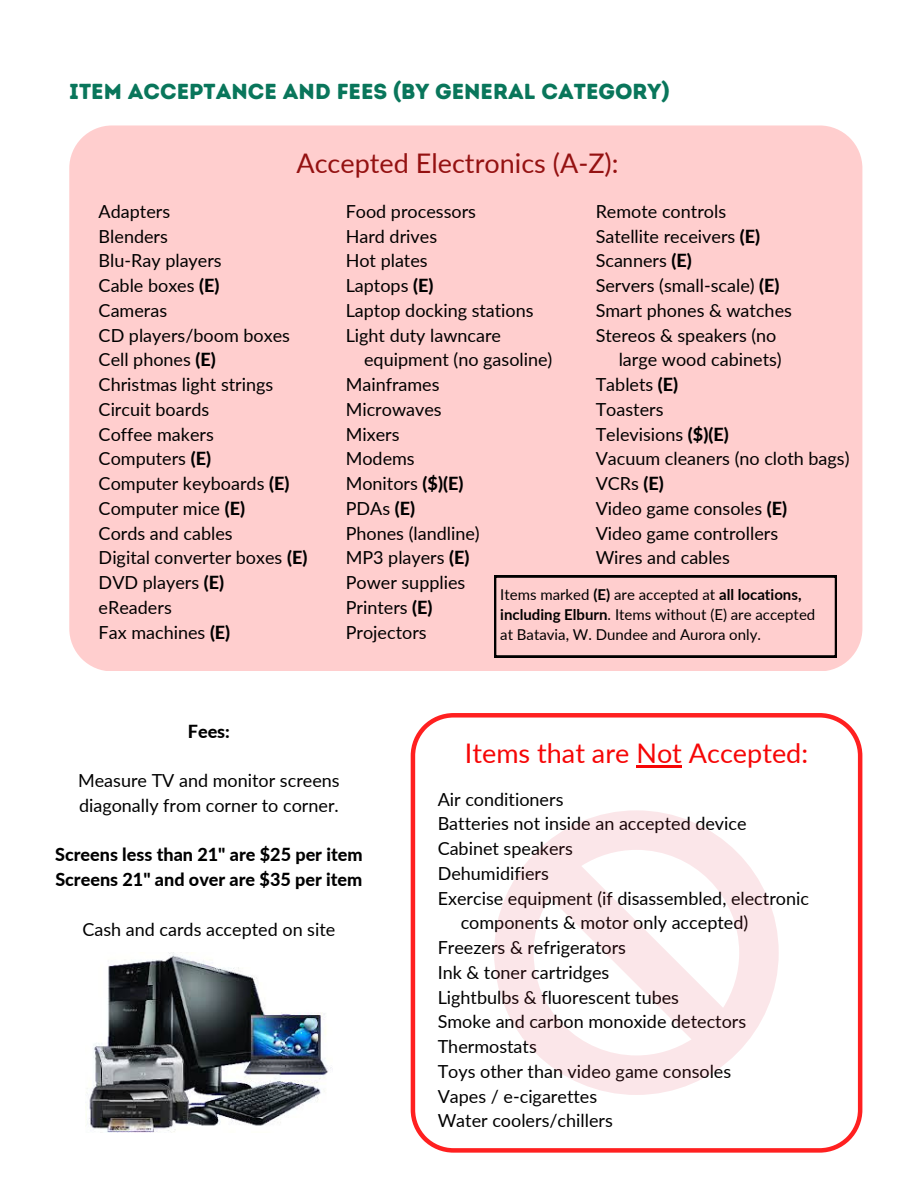
<style>
.page{position:relative;width:918px;height:1188px;background:#fff}
.page>*{position:absolute;margin:0;border:0;box-sizing:border-box;transform-origin:0 0}
.t1{font:27px "Lato";color:#941111}
.t2{font:27px "Lato";color:#f60606}
.t3{font:21.75px "Intro Rust Base";color:#09765b}
.t4{font:18px/24.8px "Lato";color:#000}
.t5{font:800 18px/24.8px "Lato";color:#000}
.t6{font:15px/20.2px "Lato";color:#000}
.s1{font-weight:800}
.s2{font-weight:700}
</style>
<div class="page">
<div style="left:69px;top:125px;width:793px;height:546px;background:#ffcece"></div>
<svg style="left:411px;top:713px;width:451px;height:440px"></svg>
<svg style="left:494px;top:810px;width:285px;height:285px"></svg>
<img style="left:86px;top:953px;width:246px;height:180px">
<div style="left:494px;top:576px;width:343px;height:81px;background:#ffcece"></div>
<hr style="left:636px;top:765px;width:46px;height:2px;background:#f60606">
<h3 class="t3" style="left:69px;top:78px;width:602px">ITEM ACCEPTANCE AND FEES (BY GENERAL CATEGORY)</h3>
<h4 class="t1" style="left:296px;top:146px;width:324px">Accepted Electronics (A-Z):</h4>
<h4 class="t4" style="left:99px;top:198px;width:210px">Adapters<br>Blenders<br>Blu-Ray players<br>Cable boxes <span class="s1">(E)<br></span>Cameras<br>CD players/boom boxes<br>Cell phones <span class="s1">(E)<br></span>Christmas light strings<br>Circuit boards<br>Coffee makers<br>Computers <span class="s1">(E)<br></span>Computer keyboards <span class="s1">(E)<br></span>Computer mice <span class="s1">(E)<br></span>Cords and cables<br>Digital converter boxes <span class="s1">(E)<br></span>DVD players <span class="s1">(E)<br></span>eReaders<br>Fax machines <span class="s1">(E)</span></h4>
<p class="t4" style="left:346px;top:198px;width:132px">Food processors</p>
<h4 class="t4" style="left:596px;top:198px;width:132px">Remote controls</h4>
<h4 class="t4" style="left:596px;top:223px;width:166px">Satellite receivers <span class="s1">(E)</span></h4>
<h4 class="t4" style="left:596px;top:248px;width:98px">Scanners <span class="s1">(E)</span></h4>
<h4 class="t4" style="left:596px;top:273px;width:185px">Servers (small-scale) <span class="s1">(E)</span></h4>
<h4 class="t4" style="left:596px;top:297px;width:198px">Smart phones &amp; watches</h4>
<h4 class="t4" style="left:596px;top:322px;width:182px">Stereos &amp; speakers (no</h4>
<h4 class="t4" style="left:619px;top:347px;width:164px">large wood cabinets)</h4>
<h4 class="t4" style="left:596px;top:372px;width:84px">Tablets <span class="s1">(E)</span></h4>
<h4 class="t4" style="left:596px;top:396px;width:69px">Toasters</h4>
<h4 class="t4" style="left:596px;top:421px;width:135px">Televisions <span class="s1">($)(E)</span></h4>
<h4 class="t4" style="left:596px;top:446px;width:255px">Vacuum cleaners (no cloth bags)</h4>
<h4 class="t4" style="left:596px;top:471px;width:70px">VCRs <span class="s1">(E)</span></h4>
<h4 class="t4" style="left:596px;top:495px;width:193px">Video game consoles <span class="s1">(E)</span></h4>
<h4 class="t4" style="left:596px;top:520px;width:184px">Video game controllers</h4>
<h4 class="t4" style="left:596px;top:545px;width:136px">Wires and cables</h4>
<p class="t4" style="left:346px;top:223px;width:93px">Hard drives</p>
<p class="t4" style="left:346px;top:248px;width:84px">Hot plates</p>
<p class="t4" style="left:346px;top:273px;width:89px">Laptops <span class="s1">(E)</span></p>
<p class="t4" style="left:346px;top:297px;width:189px">Laptop docking stations</p>
<p class="t4" style="left:346px;top:322px;width:157px">Light duty lawncare</p>
<p class="t4" style="left:364px;top:347px;width:190px">equipment (no gasoline)</p>
<p class="t4" style="left:346px;top:372px;width:95px">Mainframes</p>
<p class="t4" style="left:346px;top:396px;width:98px">Microwaves</p>
<p class="t4" style="left:346px;top:421px;width:55px">Mixers</p>
<p class="t4" style="left:346px;top:446px;width:71px">Modems</p>
<p class="t4" style="left:346px;top:471px;width:119px">Monitors <span class="s1">($)(E)</span></p>
<p class="t4" style="left:346px;top:495px;width:71px">PDAs <span class="s1">(E)</span></p>
<p class="t4" style="left:346px;top:520px;width:136px">Phones (landline)</p>
<p class="t4" style="left:346px;top:545px;width:125px">MP3 players <span class="s1">(E)</span></p>
<p class="t4" style="left:346px;top:570px;width:121px">Power supplies</p>
<p class="t4" style="left:346px;top:594px;width:88px">Printers <span class="s1">(E)</span></p>
<p class="t4" style="left:346px;top:619px;width:82px">Projectors</p>
<h4 class="t6" style="left:500px;top:584px;width:317px">Items marked <span class="s2">(E)</span> are accepted at <span class="s2">all locations, including Elburn</span>. Items without (E) are accepted at Batavia, W. Dundee and Aurora only.</h4>
<h3 class="t5" style="left:188px;top:718px;width:44px">Fees:</h3>
<h4 class="t4" style="left:78px;top:768px;width:263px">Measure TV and monitor screens diagonally from corner to corner.</h4>
<p class="t5" style="left:55px;top:842px;width:309px">Screens less than 21" are $25 per item<br>Screens 21" and over are $35 per item</p>
<h1 class="t4" style="left:82px;top:916px;width:254px">Cash and cards accepted on site</h1>
<h4 class="t2" style="left:465px;top:736px;width:345px">Items that are Not Accepted:</h4>
<h2 class="t4" style="left:438px;top:786px;width:127px">Air conditioners</h2>
<h2 class="t4" style="left:438px;top:811px;width:311px">Batteries not inside an accepted device</h2>
<h2 class="t4" style="left:438px;top:836px;width:137px">Cabinet speakers</h2>
<h2 class="t4" style="left:438px;top:861px;width:113px">Dehumidifiers</h2>
<h2 class="t4" style="left:438px;top:885px;width:373px">Exercise equipment (if disassembled, electronic</h2>
<h2 class="t4" style="left:461px;top:910px;width:289px">components &amp; motor only accepted)</h2>
<h2 class="t4" style="left:438px;top:935px;width:190px">Freezers &amp; refrigerators</h2>
<h2 class="t4" style="left:438px;top:960px;width:173px">Ink &amp; toner cartridges</h2>
<h2 class="t4" style="left:438px;top:984px;width:243px">Lightbulbs &amp; fluorescent tubes</h2>
<h2 class="t4" style="left:438px;top:1009px;width:310px">Smoke and carbon monoxide detectors</h2>
<h2 class="t4" style="left:438px;top:1034px;width:101px">Thermostats</h2>
<h2 class="t4" style="left:438px;top:1059px;width:295px">Toys other than video game consoles</h2>
<h2 class="t4" style="left:438px;top:1083px;width:161px">Vapes / e-cigarettes</h2>
<h2 class="t4" style="left:438px;top:1108px;width:177px">Water coolers/chillers</h2>
</div>
